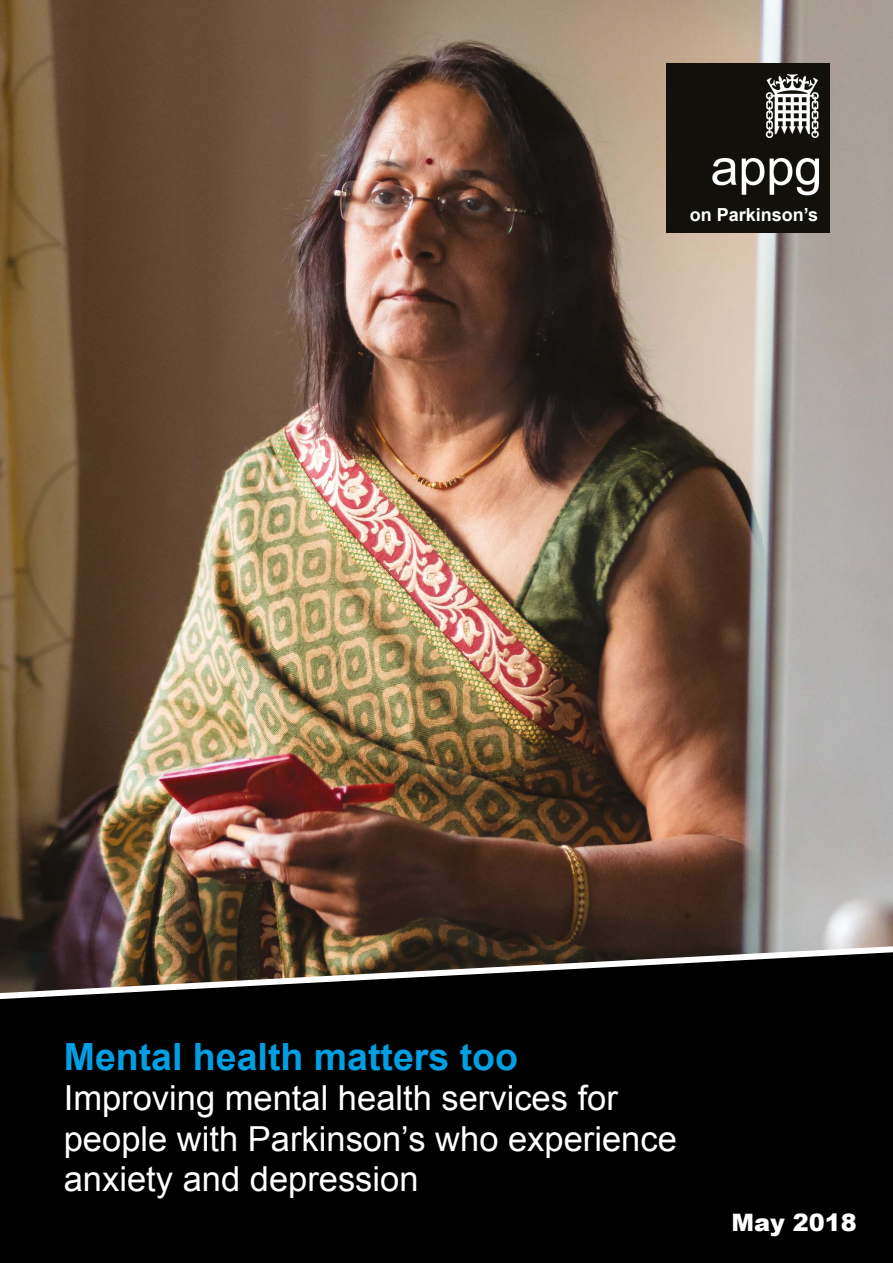
<style>
.page{position:relative;width:893px;height:1263px;background:#fff}
.page>*{position:absolute;margin:0;border:0;box-sizing:border-box;transform-origin:0 0}
.t1{font:700 37.5px "Arial";color:#009fe3}
.t2{font:34.5px/40.5px "Arial";color:#fff}
.t3{font:900 24px "Arial";color:#fff}
.t4{font:700 18px "Arial";color:#fff}
</style>
<div class="page">
<img style="left:0;top:0;width:893px;height:942px">
<img style="left:667px;top:64px;width:162px;height:168px">
<svg style="left:0;top:942px;width:893px;height:321px;background:#0b0a08"></svg>
<p class="t4" style="left:690px;top:203px;width:130px">on Parkinson’s</p>
<p class="t1" style="left:64px;top:1032px;width:456px">Mental health matters too</p>
<p class="t2" style="left:64px;top:1078px;width:615px">Improving mental health services for people with Parkinson’s who experience anxiety and depression</p>
<p class="t3" style="left:731px;top:1205px;width:127px">May 2018</p>
</div>
